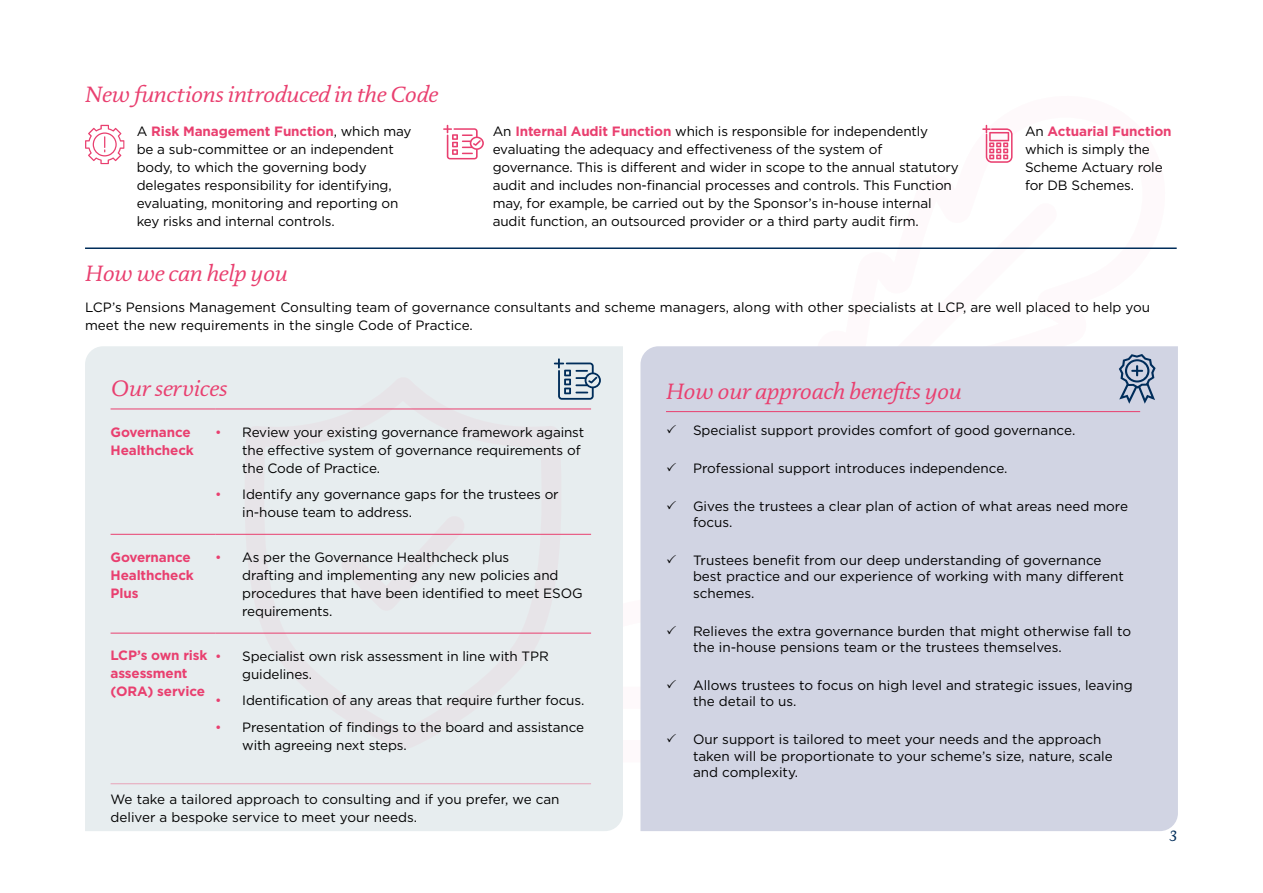
<style>
.page{position:relative;width:1263px;height:893px;background:#fff}
.page>*{position:absolute;margin:0;border:0;box-sizing:border-box;transform-origin:0 0}
.t1{font:italic 22.5px "DTL Documenta TOT";letter-spacing:-.01em;color:#e93f6f}
.t2{font:italic 15px "DTL Documenta TOT";color:#002d5a}
.t3{font:13.5px/18px "Gotham";letter-spacing:-.01em;color:#000}
.t4{font:700 13.5px/18px "Gotham";letter-spacing:-.01em;color:#e93f6f}
.s1{font-weight:700;color:#e93f6f}
.s2{color:#e93f6f}
</style>
<div class="page">
<div style="left:85px;top:346px;width:538px;height:485px;background:#e7edef"></div>
<svg style="left:242px;top:376px;width:322px;height:374px;background:#e7eaed"></svg>
<hr style="left:111px;top:409px;width:104px;height:1px;background:#e93f6f">
<hr style="left:215px;top:409px;width:376px;height:1px;background:#e93f6f">
<hr style="left:111px;top:534px;width:104px;height:1px;background:#e93f6f">
<hr style="left:215px;top:534px;width:376px;height:1px;background:#e93f6f">
<hr style="left:111px;top:633px;width:104px;height:1px;background:#e93f6f">
<hr style="left:215px;top:633px;width:376px;height:1px;background:#e93f6f">
<div style="left:640px;top:346px;width:538px;height:485px;background:#d1d4e3"></div>
<hr style="left:666px;top:411px;width:474px;height:1px;background:#e93f6f">
<svg style="left:554px;top:358px;width:47px;height:42px;background:#aabac8"></svg>
<svg style="left:1119px;top:354px;width:36px;height:50px;background:#8c9db6"></svg>
<svg style="left:111px;top:784px;width:480px;height:1px"></svg>
<hr style="left:85px;top:247px;width:1092px;height:2px;background:#002d5a">
<svg style="left:85px;top:125px;width:39px;height:39px"></svg>
<svg style="left:443px;top:125px;width:41px;height:34px"></svg>
<svg style="left:982px;top:125px;width:30px;height:38px"></svg>
<h1 class="t1" style="left:85px;top:81px;width:355px">New functions introduced in the Code</h1>
<p class="t3" style="left:137px;top:121px;width:276px">A <span class="s1">Risk Management Function</span>, which may be a sub-committee or an independent body, to which the governing body delegates responsibility for identifying, evaluating, monitoring and reporting on key risks and internal controls.</p>
<p class="t3" style="left:493px;top:122px;width:468px">An <span class="s1">Internal Audit Function</span> which is responsible for independently evaluating the adequacy and effectiveness of the system of governance. This is different and wider in scope to the annual statutory audit and includes non-financial processes and controls. This Function may, for example, be carried out by the Sponsor’s in-house internal audit function, an outsourced provider or a third party audit firm.</p>
<p class="t3" style="left:1025px;top:122px;width:148px">An <span class="s1">Actuarial Function </span>which is simply the<br>Scheme Actuary role for DB Schemes.</p>
<h1 class="t1" style="left:85px;top:260px;width:204px">How we can help you</h1>
<p class="t3" style="left:85px;top:298px;width:1067px">LCP’s Pensions Management Consulting team of governance consultants and scheme managers, along with other specialists at LCP, are well placed to help you meet the new requirements in the single Code of Practice.</p>
<h1 class="t1" style="left:111px;top:375px;width:118px">Our services</h1>
<p class="t4" style="left:111px;top:423px;width:85px">Governance<br>Healthcheck</p>
<p class="t3" style="left:242px;top:423px;width:343px;text-indent:-27px"><span class="s2">•</span> Review your existing governance framework against the effective system of governance requirements of the Code of Practice.</p>
<p class="t3" style="left:242px;top:485px;width:318px;text-indent:-27px"><span class="s2">•</span> Identify any governance gaps for the trustees or in-house team to address.</p>
<p class="t4" style="left:111px;top:548px;width:85px">Governance<br>Healthcheck<br>Plus</p>
<p class="t3" style="left:242px;top:548px;width:342px;text-indent:-27px"><span class="s2">•</span> As per the Governance Healthcheck plus<br>drafting and implementing any new policies and procedures that have been identified to meet ESOG requirements.</p>
<p class="t4" style="left:111px;top:646px;width:98px">LCP’s own risk assessment (ORA) service</p>
<p class="t3" style="left:242px;top:647px;width:308px;text-indent:-27px"><span class="s2">•</span> Specialist own risk assessment in line with TPR guidelines.</p>
<p class="t3" style="left:215px;top:691px;width:371px"><span class="s2">•</span> Identification of any areas that require further focus.</p>
<p class="t3" style="left:242px;top:718px;width:343px;text-indent:-27px"><span class="s2">•</span> Presentation of findings to the board and assistance with agreeing next steps.</p>
<p class="t3" style="left:111px;top:790px;width:450px">We take a tailored approach to consulting and if you prefer, we can deliver a bespoke service to meet your needs.</p>
<h1 class="t1" style="left:666px;top:378px;width:297px">How our approach benefits you</h1>
<p class="t3" style="left:666px;top:421px;width:411px">✓ Specialist support provides comfort of good governance.</p>
<p class="t3" style="left:666px;top:459px;width:343px">✓ Professional support introduces independence.</p>
<p class="t3" style="left:693px;top:497px;width:437px;line-height:16.5px;text-indent:-27px">✓ Gives the trustees a clear plan of action of what areas need more focus.</p>
<p class="t3" style="left:693px;top:552px;width:432px;line-height:16.5px;text-indent:-27px">✓ Trustees benefit from our deep understanding of governance best practice and our experience of working with many different schemes.</p>
<p class="t3" style="left:693px;top:622px;width:440px;line-height:16.5px;text-indent:-27px">✓ Relieves the extra governance burden that might otherwise fall to the in-house pensions team or the trustees themselves.</p>
<p class="t3" style="left:693px;top:677px;width:441px;line-height:16.5px;text-indent:-27px">✓ Allows trustees to focus on high level and strategic issues, leaving the detail to us.</p>
<p class="t3" style="left:693px;top:731px;width:421px;line-height:16.5px;text-indent:-27px">✓ Our support is tailored to meet your needs and the approach taken will be proportionate to your scheme’s size, nature, scale and complexity.</p>
<p class="t2" style="left:1169px;top:827px;width:10px">3</p>
</div>
